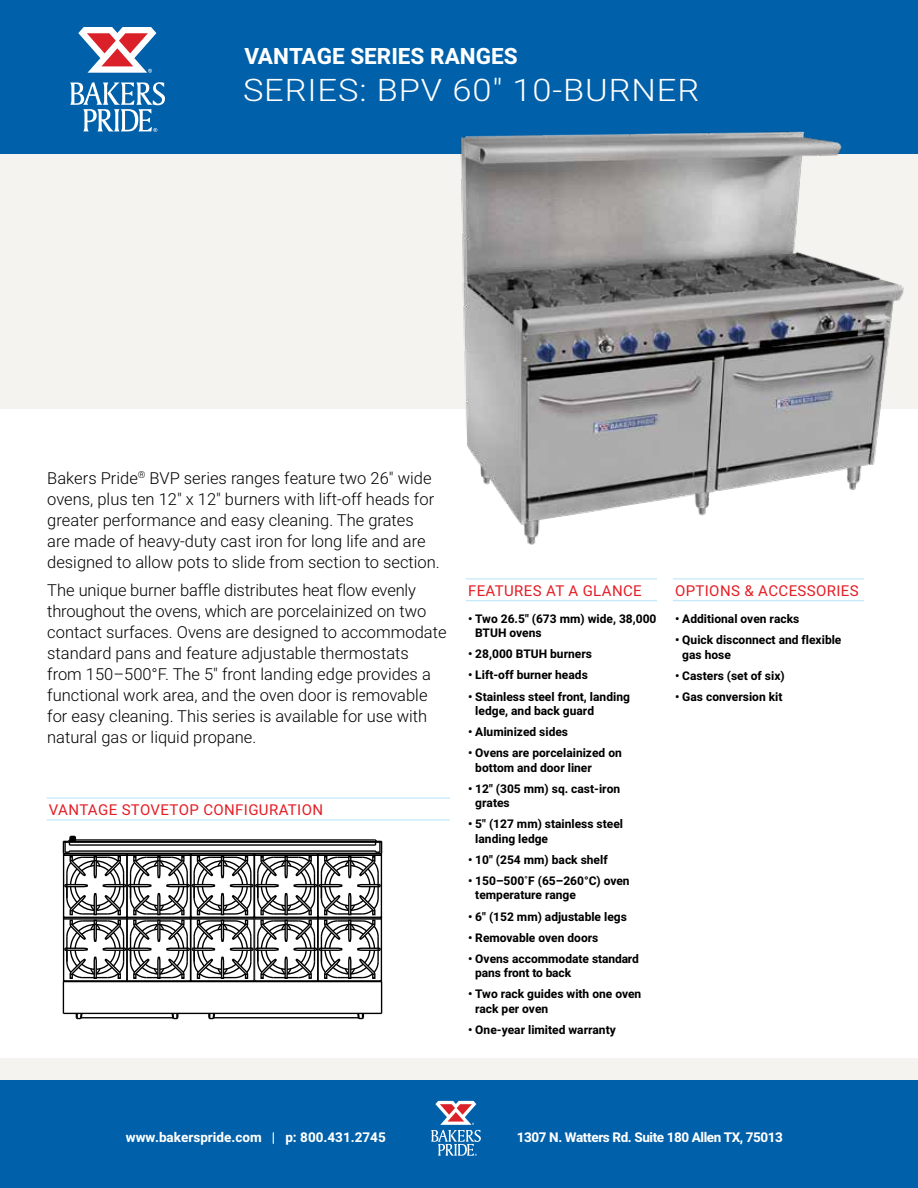
<style>
.page{position:relative;width:918px;height:1188px;background:#fff}
.page>*{position:absolute;margin:0;border:0;box-sizing:border-box;transform-origin:0 0}
.t1{font:300 31.05px "Heebo";letter-spacing:.025em;color:#fff;scale:1.11 1}
.t2{font:700 22.5px "Heebo";color:#fff}
.t3{font:300 16.5px/21px "Heebo";color:#000}
.t4{font:15px "Heebo";letter-spacing:.025em;color:#e41e26}
.t5{font:700 13.5px "Heebo";letter-spacing:-.03em;color:#fff}
.t6{font:700 13.5px "Heebo";color:#fff}
.t7{font:700 12px/14.4px "Heebo";color:#000}
</style>
<div class="page">
<div style="left:0;top:149px;width:918px;height:259px;background:#f4f3f0"></div>
<div style="left:0;top:0;width:918px;height:153px;background:#0060a9"></div>
<svg style="left:78px;top:27px;width:78px;height:46px"></svg>
<svg style="left:70px;top:82px;width:95px;height:49px"></svg>
<div style="left:0;top:1058px;width:918px;height:76px;background:#f4f3f0"></div>
<div style="left:0;top:1080px;width:918px;height:108px;background:#0060a9"></div>
<svg style="left:431px;top:1101px;width:50px;height:55px"></svg>
<hr style="left:673px;top:578px;width:191px;height:1px;background:#c6eafb">
<hr style="left:673px;top:600px;width:191px;height:1px;background:#c6eafb">
<hr style="left:466px;top:578px;width:191px;height:1px;background:#c6eafb">
<hr style="left:466px;top:600px;width:191px;height:1px;background:#c6eafb">
<img style="left:455px;top:131px;width:454px;height:414px">
<hr style="left:47px;top:797px;width:403px;height:2px;background:#c6eafb">
<hr style="left:47px;top:819px;width:403px;height:2px;background:#c6eafb">
<hr style="left:214px;top:1017px;width:144px;height:1px;background:#000">
<svg style="left:356px;top:1012px;width:9px;height:8px"></svg>
<svg style="left:207px;top:1012px;width:9px;height:8px"></svg>
<hr style="left:81px;top:1017px;width:92px;height:1px;background:#000">
<svg style="left:171px;top:1012px;width:9px;height:8px"></svg>
<svg style="left:74px;top:1012px;width:9px;height:8px"></svg>
<hr style="left:63px;top:981px;width:319px;height:1px;background:#000">
<hr style="left:63px;top:1013px;width:319px;height:1px;background:#000">
<hr style="left:381px;top:982px;width:1px;height:31px;background:#000">
<hr style="left:63px;top:982px;width:1px;height:31px;background:#000">
<svg style="left:63px;top:836px;width:319px;height:144px"></svg>
<h2 class="t2" style="left:245px;top:40px;width:274px">VANTAGE SERIES RANGES</h2>
<h1 class="t1" style="left:243px;top:69px;width:413px">SERIES: BPV 60" 10-BURNER</h1>
<p class="t3" style="left:47px;top:467px;width:394px">Bakers Pride<sup>®</sup> BVP series ranges feature two 26" wide ovens, plus ten 12" x 12" burners with lift-off heads for greater performance and easy cleaning. The grates are made of heavy-duty cast iron for long life and are designed to allow pots to slide from section to section.</p>
<p class="t3" style="left:47px;top:579px;width:401px">The unique burner baffle distributes heat flow evenly throughout the ovens, which are porcelainized on two contact surfaces. Ovens are designed to accommodate standard pans and feature adjustable thermostats from 150–500°F. The 5" front landing edge provides a functional work area, and the oven door is removable for easy cleaning. This series is available for use with natural gas or liquid propane.</p>
<p class="t4" style="left:49px;top:799px;width:276px">VANTAGE STOVETOP CONFIGURATION</p>
<p class="t4" style="left:468px;top:580px;width:175px">FEATURES AT A GLANCE</p>
<p class="t7" style="left:475px;top:612px;width:183px;text-indent:-7px">• Two 26.5" (673 mm) wide, 38,000<br>BTUH ovens</p>
<p class="t7" style="left:468px;top:647px;width:125px">• 28,000 BTUH burners</p>
<p class="t7" style="left:468px;top:668px;width:121px">• Lift-off burner heads</p>
<p class="t7" style="left:475px;top:689px;width:156px;text-indent:-7px">• Stainless steel front, landing ledge, and back guard</p>
<p class="t7" style="left:468px;top:725px;width:102px">• Aluminized sides</p>
<p class="t7" style="left:475px;top:746px;width:148px;text-indent:-7px">• Ovens are porcelainized on bottom and door liner</p>
<p class="t7" style="left:475px;top:782px;width:146px;text-indent:-7px">• 12" (305 mm) sq. cast-iron grates</p>
<p class="t7" style="left:475px;top:817px;width:149px;text-indent:-7px">• 5" (127 mm) stainless steel landing ledge</p>
<p class="t7" style="left:468px;top:853px;width:141px">• 10" (254 mm) back shelf</p>
<p class="t7" style="left:475px;top:874px;width:156px;text-indent:-7px">• 150–500˚F (65–260°C) oven temperature range</p>
<p class="t7" style="left:468px;top:909px;width:160px">• 6" (152 mm) adjustable legs</p>
<p class="t7" style="left:468px;top:931px;width:132px">• Removable oven doors</p>
<p class="t7" style="left:475px;top:952px;width:165px;text-indent:-7px">• Ovens accommodate standard pans front to back</p>
<p class="t7" style="left:475px;top:987px;width:168px;text-indent:-7px">• Two rack guides with one oven rack per oven</p>
<p class="t7" style="left:468px;top:1023px;width:149px">• One-year limited warranty</p>
<p class="t4" style="left:675px;top:580px;width:185px">OPTIONS &amp; ACCESSORIES</p>
<p class="t7" style="left:675px;top:612px;width:126px">• Additional oven racks</p>
<p class="t7" style="left:682px;top:633px;width:161px;text-indent:-7px">• Quick disconnect and flexible gas hose</p>
<p class="t7" style="left:675px;top:669px;width:111px">• Casters (set of six)</p>
<p class="t7" style="left:675px;top:690px;width:109px">• Gas conversion kit</p>
<p class="t6" style="left:126px;top:1127px;width:261px">www.bakerspride.com | p: 800.431.2745</p>
<p class="t5" style="left:517px;top:1127px;width:268px">1307 N. Watters Rd. Suite 180 Allen TX, 75013</p>
</div>
